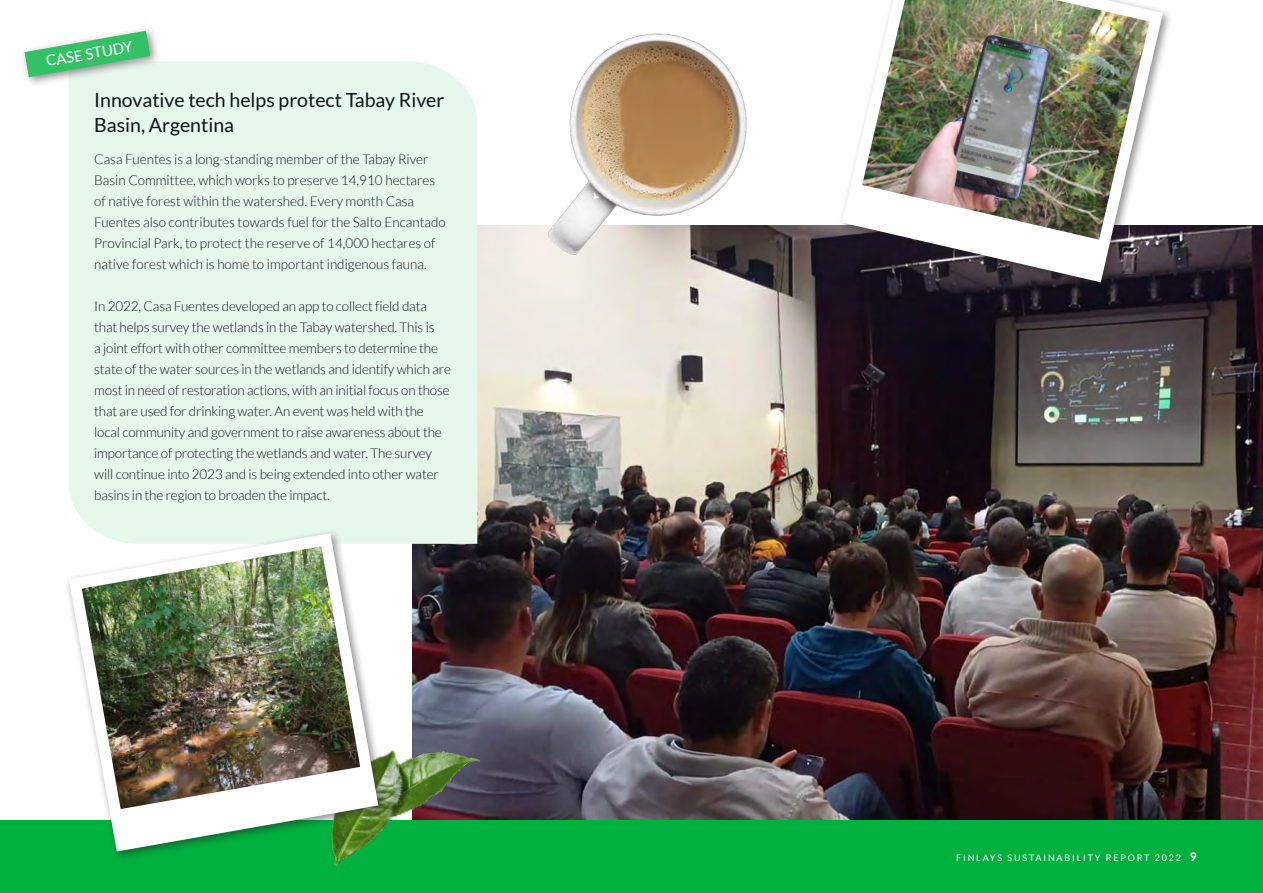
<style>
.page{position:relative;width:1263px;height:893px;background:#fff}
.page>*{position:absolute;margin:0;border:0;box-sizing:border-box;transform-origin:0 0}
.Case_Study_title{font:19.5px/25.5px "Lato";color:#101316}
.Body_Copy{font:15px "Lato";color:#fff}
.Body_Copy-2{font:300 13.5px/21px "Lato";letter-spacing:-.01em;color:#101316}
.Body_Copy-3{font:9px "Lato";letter-spacing:.2em;color:#fff}
.s1{font-weight:700;font-size:12px}
</style>
<div class="page">
<img style="left:412px;top:225px;width:851px;height:596px">
<div style="left:0;top:821px;width:1263px;height:72px;background:#00b140"></div>
<div style="left:69px;top:61px;width:408px;height:483px;background:#e6f7ec"></div>
<div style="left:20px;top:26px;width:141px;height:62px;background:#231f20;opacity:.5"></div>
<svg style="left:24px;top:31px;width:126px;height:46px"></svg>
<img style="left:333px;top:723px;width:165px;height:144px">
<div style="left:838px;top:0;width:336px;height:293px;background:#231f20;opacity:.5"></div>
<svg style="left:842px;top:0;width:321px;height:282px"></svg>
<img style="left:862px;top:0;width:287px;height:240px">
<div style="left:64px;top:528px;width:325px;height:334px;background:#231f20;opacity:.5"></div>
<svg style="left:69px;top:533px;width:309px;height:318px"></svg>
<img style="left:82px;top:546px;width:278px;height:263px">
<img style="left:520px;top:33px;width:266px;height:243px">
<p class="Body_Copy" style="left:45px;top:53px;width:89px;rotate:-10deg">CASE STUDY</p>
<p class="Case_Study_title" style="left:94px;top:87px;width:351px">Innovative tech helps protect Tabay River<br>Basin, Argentina</p>
<p class="Body_Copy-2" style="left:94px;top:149px;width:353px">Casa Fuentes is a long-standing member of the Tabay River Basin Committee, which works to preserve 14,910 hectares of native forest within the watershed. Every month Casa Fuentes also contributes towards fuel for the Salto Encantado Provincial Park, to protect the reserve of 14,000 hectares of native forest which is home to important indigenous fauna.</p>
<p class="Body_Copy-2" style="left:94px;top:296px;width:358px">In 2022, Casa Fuentes developed an app to collect field data that helps survey the wetlands in the Tabay watershed. This is<br>a joint effort with other committee members to determine the state of the water sources in the wetlands and identify which are most in need of restoration actions, with an initial focus on those that are used for drinking water. An event was held with the local community and government to raise awareness about the importance of protecting the wetlands and water. The survey will continue into 2023 and is being extended into other water basins in the region to broaden the impact.</p>
<p class="Body_Copy-3" style="left:956px;top:853px;width:242px">FINLAYS SUSTAINABILITY REPORT 2022 <span class="s1">9</span></p>
</div>
